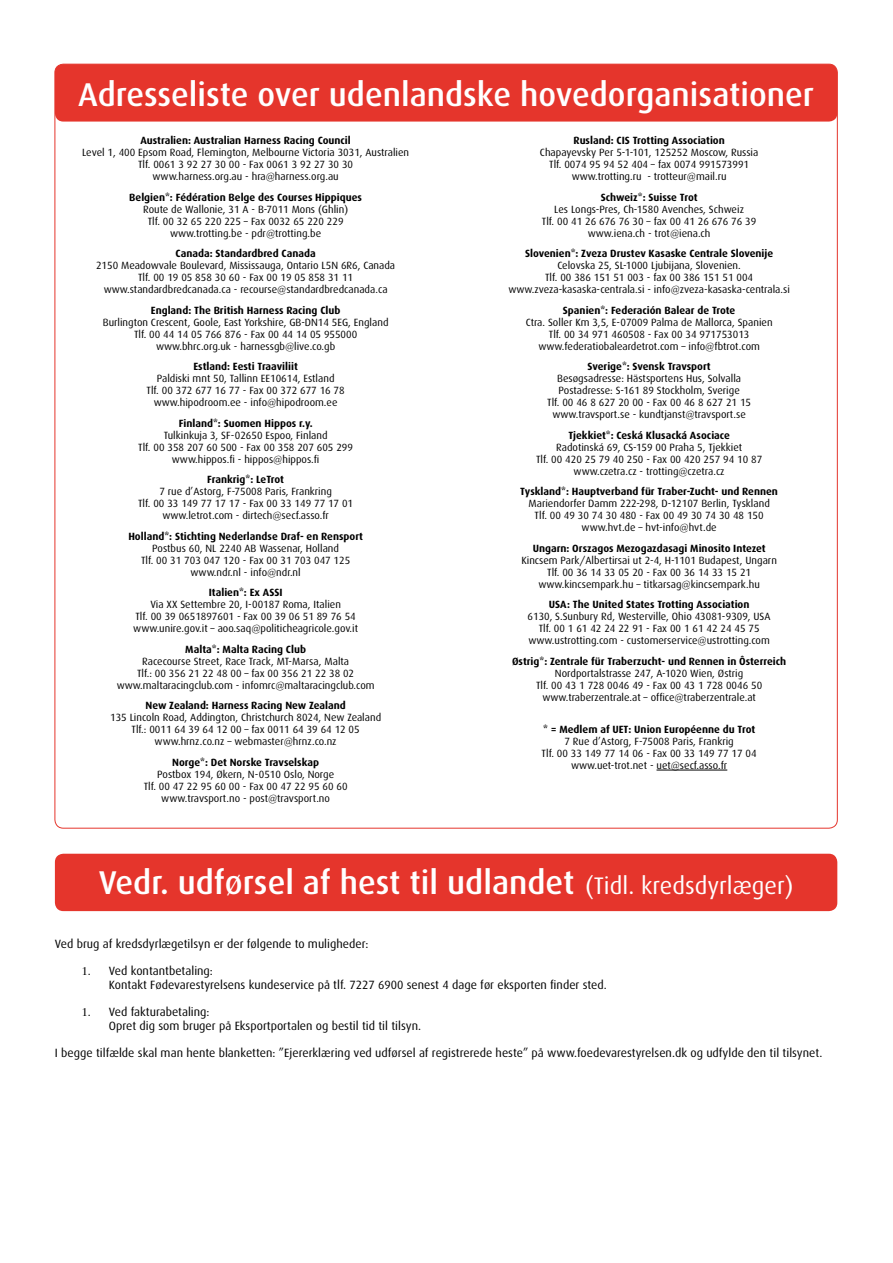
<style>
.page{position:relative;width:893px;height:1263px;background:#fff}
.page>*{position:absolute;margin:0;border:0;box-sizing:border-box;transform-origin:0 0}
.t1{font:500 33px "Dax";color:#fff}
.t2{font:12px/13.5px "Dax";color:#000}
.t3{font:10.5px/12px "Dax";color:#000;text-align:center}
.t4{font:700 10.5px "Dax";color:#000}
.s1{font-weight:400;font-size:24px}
</style>
<div class="page">
<div style="left:55px;top:64px;width:782px;height:58px;background:#e5352c;border-radius:9px"></div>
<hr style="left:656px;top:770px;width:71px;height:1px;background:#000">
<div style="left:55px;top:854px;width:782px;height:57px;background:#e5352c;border-radius:9px"></div>
<h1 class="t1" style="left:78px;top:76px;width:738px">Adresseliste over udenlandske hovedorganisationer</h1>
<p class="t4" style="left:140px;top:135px;width:212px">Australien: Australian Harness Racing Council</p>
<p class="t3" style="left:82px;top:147px;width:329px">Level 1, 400 Epsom Road, Flemington, Melbourne Victoria 3031, Australien<br>Tlf. 0061 3 92 27 30 00 - Fax 0061 3 92 27 30 30<br>www.harness.org.au - hra@harness.org.au</p>
<p class="t4" style="left:129px;top:191px;width:234px">Belgien*: Fédération Belge des Courses Hippiques</p>
<p class="t3" style="left:143px;top:203px;width:207px">Route de Wallonie, 31 A - B-7011 Mons (Ghlin)<br>Tlf. 00 32 65 220 225 – Fax 0032 65 220 229 www.trotting.be - pdr@trotting.be</p>
<p class="t4" style="left:176px;top:248px;width:142px">Canada: Standardbred Canada</p>
<p class="t3" style="left:96px;top:260px;width:301px">2150 Meadowvale Boulevard, Mississauga, Ontario L5N 6R6, Canada<br>Tlf. 00 19 05 858 30 60 - Fax 00 19 05 858 31 11 www.standardbredcanada.ca - recourse@standardbredcanada.ca</p>
<p class="t4" style="left:151px;top:304px;width:191px">England: The British Harness Racing Club</p>
<p class="t3" style="left:103px;top:316px;width:287px">Burlington Crescent, Goole, East Yorkshire, GB-DN14 5EG, England<br>Tlf. 00 44 14 05 766 876 - Fax 00 44 14 05 955000 www.bhrc.org.uk - harnessgb@live.co.gb</p>
<p class="t4" style="left:193px;top:360px;width:106px">Estland: Eesti Traaviliit</p>
<p class="t3" style="left:147px;top:373px;width:200px">Paldiski mnt 50, Tallinn EE10614, Estland<br>Tlf. 00 372 677 16 77 - Fax 00 372 677 16 78 www.hipodroom.ee - info@hipodroom.ee</p>
<p class="t4" style="left:179px;top:417px;width:135px">Finland*: Suomen Hippos r.y.</p>
<p class="t3" style="left:138px;top:429px;width:216px">Tulkinkuja 3, SF-02650 Espoo, Finland<br>Tlf. 00 358 207 60 500 - Fax 00 358 207 605 299 www.hippos.fi - hippos@hippos.fi</p>
<p class="t4" style="left:207px;top:473px;width:78px">Frankrig*: LeTrot</p>
<p class="t3" style="left:138px;top:485px;width:217px">7 rue d’Astorg, F-75008 Paris, Frankring<br>Tlf. 00 33 149 77 17 17 - Fax 00 33 149 77 17 01 www.letrot.com - dirtech@secf.asso.fr</p>
<p class="t4" style="left:128px;top:530px;width:236px">Holland*: Stichting Nederlandse Draf- en Rensport</p>
<p class="t3" style="left:141px;top:542px;width:211px">Postbus 60, NL 2240 AB Wassenar, Holland<br>Tlf. 00 31 703 047 120 - Fax 00 31 703 047 125 www.ndr.nl - info@ndr.nl</p>
<p class="t4" style="left:209px;top:586px;width:75px">Italien*: Ex ASSI</p>
<p class="t3" style="left:133px;top:598px;width:226px">Via XX Settembre 20, I-00187 Roma, Italien<br>Tlf. 00 39 0651897601 - Fax 00 39 06 51 89 76 54 www.unire.gov.it – aoo.saq@politicheagricole.gov.it</p>
<p class="t4" style="left:185px;top:643px;width:122px">Malta*: Malta Racing Club</p>
<p class="t3" style="left:117px;top:655px;width:259px">Racecourse Street, Race Track, MT-Marsa, Malta<br>Tlf.: 00 356 21 22 48 00 – fax 00 356 21 22 38 02 www.maltaracingclub.com - infomrc@maltaracingclub.com</p>
<p class="t4" style="left:146px;top:699px;width:202px">New Zealand: Harness Racing New Zealand</p>
<p class="t3" style="left:110px;top:711px;width:273px">135 Lincoln Road, Addington, Christchurch 8024, New Zealand<br>Tlf.: 0011 64 39 64 12 00 – fax 0011 64 39 64 12 05 www.hrnz.co.nz – webmaster@hrnz.co.nz</p>
<p class="t4" style="left:172px;top:756px;width:148px">Norge*: Det Norske Travselskap</p>
<p class="t3" style="left:144px;top:768px;width:205px">Postbox 194, Økern, N-0510 Oslo, Norge<br>Tlf. 00 47 22 95 60 00 - Fax 00 47 22 95 60 60 www.travsport.no - post@travsport.no</p>
<p class="t4" style="left:573px;top:135px;width:153px">Rusland: CIS Trotting Association</p>
<p class="t3" style="left:540px;top:147px;width:220px">Chapayevsky Per 5-1-101, 125252 Moscow, Russia<br>Tlf. 0074 95 94 52 404 – fax 0074 991573991 www.trotting.ru - trotteur@mail.ru</p>
<p class="t4" style="left:601px;top:191px;width:98px">Schweiz*: Suisse Trot</p>
<p class="t3" style="left:542px;top:203px;width:216px">Les Longs-Pres, Ch-1580 Avenches, Schweiz<br>Tlf. 00 41 26 676 76 30 – fax 00 41 26 676 76 39 www.iena.ch - trot@iena.ch</p>
<p class="t4" style="left:525px;top:248px;width:250px">Slovenien*: Zveza Drustev Kasaske Centrale Slovenije</p>
<p class="t3" style="left:508px;top:260px;width:283px">Celovska 25, SL-1000 Ljubijana, Slovenien.<br>Tlf. 00 386 151 51 003 - fax 00 386 151 51 004 www.zveza-kasaska-centrala.si - info@zveza-kasaska-centrala.si</p>
<p class="t4" style="left:563px;top:304px;width:174px">Spanien*: Federación Balear de Trote</p>
<p class="t3" style="left:526px;top:316px;width:248px">Ctra. Soller Km 3,5, E-07009 Palma de Mallorca, Spanien<br>Tlf. 00 34 971 460508 - Fax 00 34 971753013 www.federatiobaleardetrot.com – info@fbtrot.com</p>
<p class="t4" style="left:588px;top:360px;width:125px">Sverige*: Svensk Travsport</p>
<p class="t3" style="left:547px;top:373px;width:205px">Besøgsadresse: Hästsportens Hus, Solvalla Postadresse: S-161 89 Stockholm, Sverige<br>Tlf. 00 46 8 627 20 00 - Fax 00 46 8 627 21 15 www.travsport.se - kundtjanst@travsport.se</p>
<p class="t4" style="left:568px;top:429px;width:163px">Tjekkiet*: Ceská Klusacká Asociace</p>
<p class="t3" style="left:536px;top:441px;width:228px">Radotinská 69, CS-159 00 Praha 5, Tjekkiet<br>Tlf. 00 420 25 79 40 250 - Fax 00 420 257 94 10 87 www.czetra.cz - trotting@czetra.cz</p>
<p class="t4" style="left:520px;top:485px;width:259px">Tyskland*: Hauptverband für Traber-Zucht- und Rennen</p>
<p class="t3" style="left:528px;top:497px;width:243px">Mariendorfer Damm 222-298, D-12107 Berlin, Tyskland<br>Tlf. 00 49 30 74 30 480 - Fax 00 49 30 74 30 48 150 www.hvt.de – hvt-info@hvt.de</p>
<p class="t4" style="left:533px;top:542px;width:234px">Ungarn: Orszagos Mezogazdasagi Minosito Intezet</p>
<p class="t3" style="left:521px;top:554px;width:257px">Kincsem Park/Albertirsai ut 2-4, H-1101 Budapest, Ungarn<br>Tlf. 00 36 14 33 05 20 - Fax 00 36 14 33 15 21 www.kincsempark.hu – titkarsag@kincsempark.hu</p>
<p class="t4" style="left:549px;top:598px;width:202px">USA: The United States Trotting Association</p>
<p class="t3" style="left:528px;top:610px;width:245px">6130, S.Sunbury Rd, Westerville, Ohio 43081-9309, USA<br>Tlf. 00 1 61 42 24 22 91 - Fax 00 1 61 42 24 45 75 www.ustrotting.com - customerservice@ustrotting.com</p>
<p class="t4" style="left:512px;top:655px;width:276px">Østrig*: Zentrale für Traberzucht- und Rennen in Ôsterreich</p>
<p class="t3" style="left:536px;top:667px;width:228px">Nordportalstrasse 247, A-1020 Wien, Østrig<br>Tlf. 00 43 1 728 0046 49 - Fax 00 43 1 728 0046 50 www.traberzentrale.at – office@traberzentrale.at</p>
<p class="t4" style="left:543px;top:723px;width:214px">* = Medlem af UET: Union Européenne du Trot</p>
<p class="t3" style="left:542px;top:735px;width:217px">7 Rue d’Astorg, F-75008 Paris, Frankrig<br>Tlf. 00 33 149 77 14 06 - Fax 00 33 149 77 17 04 www.uet-trot.net - uet@secf.asso.fr</p>
<h1 class="t1" style="left:99px;top:864px;width:696px">Vedr. udførsel af hest til udlandet <span class="s1">(Tidl. kredsdyrlæger)</span></h1>
<p class="t2" style="left:55px;top:937px;width:315px">Ved brug af kredsdyrlægetilsyn er der følgende to muligheder:</p>
<p class="t2" style="left:109px;top:964px;width:499px">Ved kontantbetaling:<br>Kontakt Fødevarestyrelsens kundeservice på tlf. 7227 6900 senest 4 dage før eksporten finder sted.</p>
<p class="t2" style="left:109px;top:1005px;width:314px">Ved fakturabetaling:<br>Opret dig som bruger på Eksportportalen og bestil tid til tilsyn.</p>
<p class="t2" style="left:55px;top:1047px;width:769px">I begge tilfælde skal man hente blanketten: ”Ejererklæring ved udførsel af registrerede heste” på www.foedevarestyrelsen.dk og udfylde den til tilsynet.</p>
</div>
